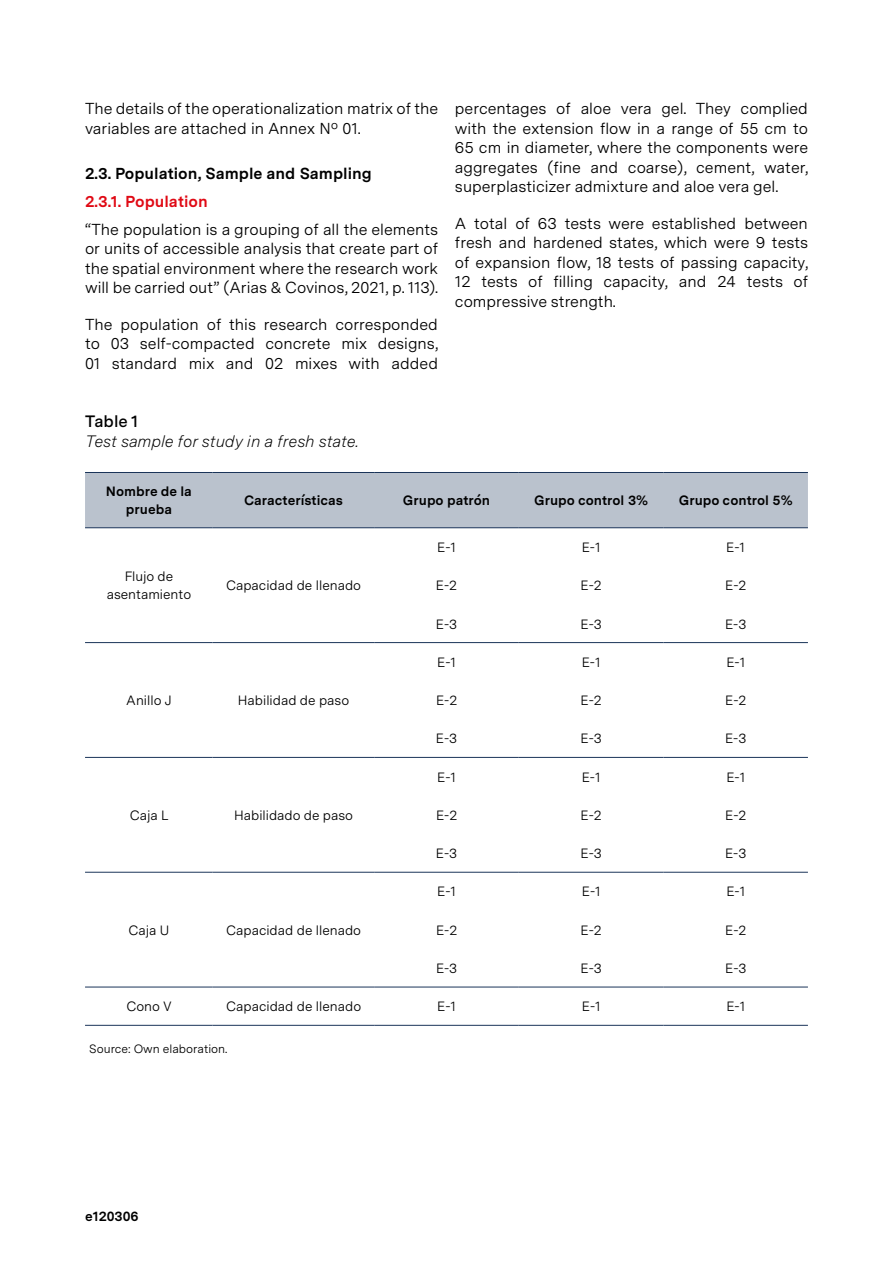
<style>
.page{position:relative;width:893px;height:1263px;background:#fff}
.page>*{position:absolute;margin:0;border:0;box-sizing:border-box;transform-origin:0 0}
.t1{font:italic 300 16.5px "Messina Sans";color:#000}
.t2{font:600 16.5px "Messina Sans";color:#000}
.t3{font:15.9px/19.5px "Messina Sans";color:#000;text-align:justify}
.t4{font:700 15.9px "Messina Sans";color:#000}
.t5{font:700 15.9px "Messina Sans";color:#e00914}
.t6{font:13.5px/18px "Messina Sans";color:#000;text-align:center}
.t7{font:700 13.5px/18px "Messina Sans";color:#000;text-align:center}
.t8{font:12px "Messina Sans";color:#000}
</style>
<div class="page">
<div style="left:85px;top:473px;width:723px;height:54px;background:#bac2cd"></div>
<hr style="left:85px;top:472px;width:128px;height:1px;background:#1a3459">
<hr style="left:213px;top:472px;width:161px;height:1px;background:#1a3459">
<hr style="left:374px;top:472px;width:145px;height:1px;background:#1a3459">
<hr style="left:519px;top:472px;width:144px;height:1px;background:#1a3459">
<hr style="left:663px;top:472px;width:145px;height:1px;background:#1a3459">
<hr style="left:85px;top:527px;width:128px;height:1px;background:#1a3459">
<hr style="left:213px;top:527px;width:161px;height:1px;background:#1a3459">
<hr style="left:374px;top:527px;width:145px;height:1px;background:#1a3459">
<hr style="left:519px;top:527px;width:144px;height:1px;background:#1a3459">
<hr style="left:663px;top:527px;width:145px;height:1px;background:#1a3459">
<hr style="left:85px;top:642px;width:128px;height:1px;background:#1a3459">
<hr style="left:213px;top:642px;width:161px;height:1px;background:#1a3459">
<hr style="left:374px;top:642px;width:145px;height:1px;background:#1a3459">
<hr style="left:519px;top:642px;width:144px;height:1px;background:#1a3459">
<hr style="left:663px;top:642px;width:145px;height:1px;background:#1a3459">
<hr style="left:85px;top:757px;width:128px;height:1px;background:#1a3459">
<hr style="left:213px;top:757px;width:161px;height:1px;background:#1a3459">
<hr style="left:374px;top:757px;width:145px;height:1px;background:#1a3459">
<hr style="left:519px;top:757px;width:144px;height:1px;background:#1a3459">
<hr style="left:663px;top:757px;width:145px;height:1px;background:#1a3459">
<hr style="left:85px;top:872px;width:128px;height:1px;background:#1a3459">
<hr style="left:213px;top:872px;width:161px;height:1px;background:#1a3459">
<hr style="left:374px;top:872px;width:145px;height:1px;background:#1a3459">
<hr style="left:519px;top:872px;width:144px;height:1px;background:#1a3459">
<hr style="left:663px;top:872px;width:145px;height:1px;background:#1a3459">
<hr style="left:85px;top:987px;width:128px;height:1px;background:#1a3459">
<hr style="left:213px;top:987px;width:161px;height:1px;background:#1a3459">
<hr style="left:374px;top:987px;width:145px;height:1px;background:#1a3459">
<hr style="left:519px;top:987px;width:144px;height:1px;background:#1a3459">
<hr style="left:663px;top:987px;width:145px;height:1px;background:#1a3459">
<hr style="left:85px;top:1025px;width:128px;height:1px;background:#1a3459">
<hr style="left:213px;top:1025px;width:161px;height:1px;background:#1a3459">
<hr style="left:374px;top:1025px;width:145px;height:1px;background:#1a3459">
<hr style="left:519px;top:1025px;width:144px;height:1px;background:#1a3459">
<hr style="left:663px;top:1025px;width:145px;height:1px;background:#1a3459">
<p class="t3" style="left:85px;top:98px;width:355px">The details of the operationalization matrix of the variables are attached in Annex Nº 01.</p>
<p class="t4" style="left:85px;top:161px;width:288px">2.3. Population, Sample and Sampling</p>
<p class="t5" style="left:85px;top:189px;width:124px">2.3.1. Population</p>
<p class="t3" style="left:85px;top:219px;width:355px">“The population is a grouping of all the elements or units of accessible analysis that create part of the spatial environment where the research work will be carried out” (Arias &amp; Covinos, 2021, p. 113).</p>
<p class="t3" style="left:85px;top:314px;width:355px">The population of this research corresponded to 03 self-compacted concrete mix designs, 01 standard mix and 02 mixes with added</p>
<p class="t3" style="left:455px;top:98px;width:355px">percentages of aloe vera gel. They complied with the extension flow in a range of 55 cm to 65 cm in diameter, where the components were aggregates (fine and coarse), cement, water, superplasticizer admixture and aloe vera gel.</p>
<p class="t3" style="left:455px;top:213px;width:355px">A total of 63 tests were established between fresh and hardened states, which were 9 tests of expansion flow, 18 tests of passing capacity, 12 tests of filling capacity, and 24 tests of compressive strength.</p>
<p class="t2" style="left:85px;top:409px;width:55px">Table 1</p>
<p class="t1" style="left:85px;top:429px;width:275px">Test sample for study in a fresh state.</p>
<p class="t7" style="left:106px;top:482px;width:88px">Nombre de la prueba</p>
<p class="t7" style="left:244px;top:491px;width:101px">Características</p>
<p class="t7" style="left:403px;top:491px;width:89px">Grupo patrón</p>
<p class="t7" style="left:534px;top:491px;width:115px">Grupo control 3%</p>
<p class="t7" style="left:679px;top:491px;width:115px">Grupo control 5%</p>
<p class="t6" style="left:107px;top:567px;width:86px">Flujo de asentamiento</p>
<p class="t6" style="left:226px;top:576px;width:137px">Capacidad de llenado</p>
<p class="t6" style="left:126px;top:691px;width:47px">Anillo J</p>
<p class="t6" style="left:238px;top:691px;width:113px">Habilidad de paso</p>
<p class="t6" style="left:130px;top:806px;width:41px">Caja L</p>
<p class="t6" style="left:234px;top:806px;width:120px">Habilidado de paso</p>
<p class="t6" style="left:129px;top:920px;width:42px">Caja U</p>
<p class="t6" style="left:226px;top:920px;width:137px">Capacidad de llenado</p>
<p class="t6" style="left:437px;top:538px;width:20px">E-1</p>
<p class="t6" style="left:582px;top:538px;width:20px">E-1</p>
<p class="t6" style="left:726px;top:538px;width:20px">E-1</p>
<p class="t6" style="left:436px;top:576px;width:23px">E-2</p>
<p class="t6" style="left:581px;top:576px;width:23px">E-2</p>
<p class="t6" style="left:725px;top:576px;width:23px">E-2</p>
<p class="t6" style="left:436px;top:614px;width:23px">E-3</p>
<p class="t6" style="left:580px;top:614px;width:23px">E-3</p>
<p class="t6" style="left:725px;top:614px;width:23px">E-3</p>
<p class="t6" style="left:437px;top:653px;width:20px">E-1</p>
<p class="t6" style="left:582px;top:653px;width:20px">E-1</p>
<p class="t6" style="left:726px;top:653px;width:20px">E-1</p>
<p class="t6" style="left:436px;top:691px;width:23px">E-2</p>
<p class="t6" style="left:581px;top:691px;width:23px">E-2</p>
<p class="t6" style="left:725px;top:691px;width:23px">E-2</p>
<p class="t6" style="left:436px;top:729px;width:23px">E-3</p>
<p class="t6" style="left:580px;top:729px;width:23px">E-3</p>
<p class="t6" style="left:725px;top:729px;width:23px">E-3</p>
<p class="t6" style="left:437px;top:767px;width:20px">E-1</p>
<p class="t6" style="left:582px;top:767px;width:20px">E-1</p>
<p class="t6" style="left:726px;top:767px;width:20px">E-1</p>
<p class="t6" style="left:436px;top:806px;width:23px">E-2</p>
<p class="t6" style="left:581px;top:806px;width:23px">E-2</p>
<p class="t6" style="left:725px;top:806px;width:23px">E-2</p>
<p class="t6" style="left:436px;top:844px;width:23px">E-3</p>
<p class="t6" style="left:581px;top:844px;width:23px">E-3</p>
<p class="t6" style="left:725px;top:844px;width:23px">E-3</p>
<p class="t6" style="left:437px;top:882px;width:20px">E-1</p>
<p class="t6" style="left:582px;top:882px;width:20px">E-1</p>
<p class="t6" style="left:726px;top:882px;width:20px">E-1</p>
<p class="t6" style="left:436px;top:920px;width:23px">E-2</p>
<p class="t6" style="left:581px;top:920px;width:23px">E-2</p>
<p class="t6" style="left:725px;top:920px;width:23px">E-2</p>
<p class="t6" style="left:436px;top:959px;width:23px">E-3</p>
<p class="t6" style="left:581px;top:959px;width:23px">E-3</p>
<p class="t6" style="left:725px;top:959px;width:23px">E-3</p>
<p class="t6" style="left:126px;top:997px;width:47px">Cono V</p>
<p class="t6" style="left:226px;top:997px;width:137px">Capacidad de llenado</p>
<p class="t6" style="left:437px;top:997px;width:20px">E-1</p>
<p class="t6" style="left:582px;top:997px;width:20px">E-1</p>
<p class="t6" style="left:726px;top:997px;width:20px">E-1</p>
<p class="t8" style="left:89px;top:1040px;width:140px">Source: Own elaboration.</p>
<p class="t7" style="left:85px;top:1207px;width:55px">e120306</p>
</div>
